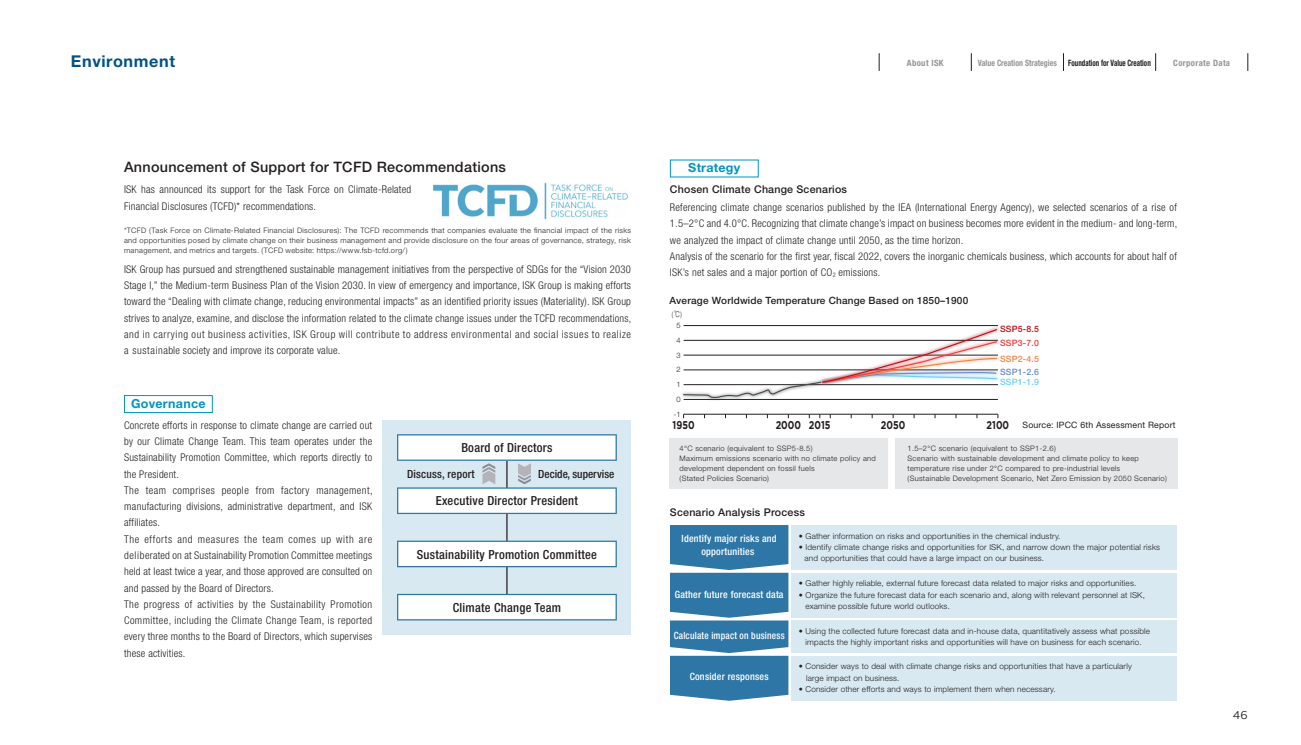
<style>
.page{position:relative;width:1301px;height:745px;background:#fff}
.page>*{position:absolute;margin:0;border:0;box-sizing:border-box;transform-origin:0 0}
.t1{font:700 16.25px "Helvetica Neue LT Std";letter-spacing:.04em;color:#005285}
.t2{font:500 14.38px "Helvetica Neue LT Std";letter-spacing:.02em;color:#231f20}
.t3{font:500 condensed 12.5px "Helvetica Neue LT Std";letter-spacing:.02em;color:#231f20}
.t4{font:700 12.5px "Helvetica Neue LT Std";letter-spacing:.02em;color:#0094c1}
.t5{font:500 condensed 11.25px "Helvetica Neue LT Std";letter-spacing:.005em;color:#231f20}
.t6{font:700 11.25px "Gotham";color:#231f20;scale:.8 1}
.t7{font:11.25px "Gotham";color:#231f20}
.t8{font:300 condensed 10.62px/16.2px "Helvetica Neue LT Std";letter-spacing:.02em;color:#231f20;text-align:justify}
.t9{font:500 10.62px "Helvetica Neue LT Std";letter-spacing:.02em;color:#231f20}
.t10{font:500 condensed 10px/12.5px "Helvetica Neue LT Std";letter-spacing:.02em;color:#fff;text-align:center}
.t11{font:500 10px "Helvetica Neue LT Std";letter-spacing:.02em;color:#231f20}
.t12{font:500 condensed 10px "Helvetica Neue LT Std";letter-spacing:.02em;color:#fff;scale:.94 1}
.t13{font:8.75px "Helvetica Neue LT Std";letter-spacing:.02em;color:#231f20}
.t14{font:700 condensed 8.75px "Helvetica Neue LT Std";color:#231f20;scale:.8 1}
.t15{font:700 condensed 8.75px "Helvetica Neue LT Std";color:#939598;scale:.9 1}
.t16{font:700 condensed 8.75px "Helvetica Neue LT Std";letter-spacing:.04em;color:#939598}
.t17{font:500 8.75px/13.6px "Helvetica Neue LT Std";letter-spacing:.02em;color:#bd1018}
.t18{font:500 8.75px/13.1px "Helvetica Neue LT Std";letter-spacing:.02em;color:#f58345}
.t19{font:500 8.75px "Helvetica Neue LT Std";color:#6bcff6}
.t20{font:300 8.12px/11.2px "Helvetica Neue LT Std";letter-spacing:.02em;color:#231f20}
.t21{font:300 7.5px/10px "Helvetica Neue LT Std";letter-spacing:.04em;color:#231f20}
.t22{font:300 7.5px "Helvetica Neue LT Std";letter-spacing:.04em;color:#231f20;scale:.8 1}
.s1{font-family:"Gothic MB101 Pro"}
.s2{color:#ee3d3c}
.s3{color:#6c8bc6}
.s4{font-family:"Gotham";font-weight:700;font-size:11.25px}
</style>
<div class="page">
<div style="left:383px;top:420px;width:248px;height:214px;background:#d8e9f1"></div>
<div style="left:124px;top:395px;width:89px;height:17px;border:1px solid #0094c1"></div>
<img style="left:433px;top:182px;width:195px;height:38px">
<hr style="left:506px;top:447px;width:1px;height:161px;background:#231f20">
<svg style="left:397px;top:434px;width:220px;height:79px"></svg>
<svg style="left:397px;top:540px;width:220px;height:27px;background:#eaf1f6"></svg>
<svg style="left:397px;top:593px;width:220px;height:27px;background:#ebf2f6"></svg>
<div style="left:669px;top:437px;width:219px;height:51px;background:#e6e7e9"></div>
<div style="left:895px;top:437px;width:282px;height:51px;background:#e6e7e9"></div>
<hr style="left:683px;top:325px;width:314px;height:1px;background:#231f20">
<img style="left:669px;top:398px;width:197px;height:40px">
<img style="left:777px;top:325px;width:222px;height:102px">
<svg style="left:682px;top:328px;width:316px;height:70px"></svg>
<svg style="left:670px;top:525px;width:118px;height:175px;background:#4485ae"></svg>
<div style="left:791px;top:524px;width:385px;height:45px;background:#d8e9f1"></div>
<div style="left:791px;top:572px;width:385px;height:45px;background:#d8e9f1"></div>
<div style="left:791px;top:620px;width:385px;height:32px;background:#d8e9f1"></div>
<div style="left:791px;top:655px;width:385px;height:45px;background:#d8e9f1"></div>
<svg style="left:879px;top:53px;width:1px;height:18px"></svg>
<svg style="left:971px;top:53px;width:1px;height:18px"></svg>
<svg style="left:1063px;top:53px;width:1px;height:18px"></svg>
<svg style="left:1155px;top:53px;width:1px;height:18px"></svg>
<svg style="left:1247px;top:53px;width:1px;height:18px"></svg>
<p class="t1" style="left:71px;top:51px;width:106px">Environment</p>
<p class="t2" style="left:124px;top:158px;width:383px">Announcement of Support for TCFD Recommendations</p>
<p class="t8" style="left:124px;top:181px;width:289px">ISK has announced its support for the Task Force on Climate-Related<br>Financial Disclosures (TCFD)* recommendations.</p>
<p class="t21" style="left:124px;top:225px;width:508px;text-align:justify">*TCFD (Task Force on Climate-Related Financial Disclosures): The TCFD recommends that companies evaluate the financial impact of the risks and opportunities posed by climate change on their business management and provide disclosure on the four areas of governance, strategy, risk management, and metrics and targets. (TCFD website: https://www.fsb-tcfd.org/)</p>
<p class="t8" style="left:124px;top:260px;width:509px">ISK Group has pursued and strengthened sustainable management initiatives from the perspective of SDGs for the “Vision 2030<br>Stage I,” the Medium-term Business Plan of the Vision 2030. In view of emergency and importance, ISK Group is making efforts toward the “Dealing with climate change, reducing environmental impacts” as an identified priority issues (Materiality). ISK Group strives to analyze, examine, and disclose the information related to the climate change issues under the TCFD recommendations, and in carrying out business activities, ISK Group will contribute to address environmental and social issues to realize a sustainable society and improve its corporate value.</p>
<p class="t4" style="left:131px;top:395px;width:76px">Governance</p>
<p class="t8" style="left:124px;top:416px;width:250px">Concrete efforts in response to climate change are carried out by our Climate Change Team. This team operates under the Sustainability Promotion Committee, which reports directly to the President.</p>
<p class="t8" style="left:124px;top:481px;width:250px">The team comprises people from factory management, manufacturing divisions, administrative department, and ISK affiliates.</p>
<p class="t8" style="left:124px;top:530px;width:250px">The efforts and measures the team comes up with are deliberated on at Sustainability Promotion Committee meetings held at least twice a year, and those approved are consulted on and passed by the Board of Directors.</p>
<p class="t8" style="left:124px;top:595px;width:250px">The progress of activities by the Sustainability Promotion Committee, including the Climate Change Team, is reported every three months to the Board of Directors, which supervises these activities.</p>
<p class="t3" style="left:461px;top:440px;width:93px">Board of Directors</p>
<p class="t5" style="left:407px;top:467px;width:69px">Discuss, report</p>
<p class="t5" style="left:538px;top:467px;width:78px">Decide, supervise</p>
<p class="t3" style="left:436px;top:493px;width:144px">Executive Director President</p>
<p class="t3" style="left:417px;top:546px;width:182px">Sustainability Promotion Committee</p>
<p class="t3" style="left:453px;top:599px;width:110px">Climate Change Team</p>
<p class="t4" style="left:688px;top:160px;width:53px">Strategy</p>
<p class="t9" style="left:670px;top:183px;width:179px">Chosen Climate Change Scenarios</p>
<p class="t16" style="left:906px;top:57px;width:38px">About ISK</p>
<p class="t15" style="left:977px;top:57px;width:89px">Value Creation Strategies</p>
<p class="t14" style="left:1068px;top:57px;width:105px">Foundation for Value Creation</p>
<p class="t16" style="left:1173px;top:57px;width:58px">Corporate Data</p>
<p class="t8" style="left:670px;top:199px;width:509px">Referencing climate change scenarios published by the IEA (International Energy Agency), we selected scenarios of a rise of 1.5–2°C and 4.0°C. Recognizing that climate change’s impact on business becomes more evident in the medium- and long-term, we analyzed the impact of climate change until 2050, as the time horizon.</p>
<p class="t8" style="left:670px;top:248px;width:508px">Analysis of the scenario for the first year, fiscal 2022, covers the inorganic chemicals business, which accounts for about half of<br>ISK’s net sales and a major portion of CO<sub>2</sub> emissions.</p>
<p class="t11" style="left:669px;top:294px;width:300px">Average Worldwide Temperature Change Based on 1850–1900</p>
<p class="t22" style="left:671px;top:310px;width:14px">(<span class="s1">℃</span>)</p>
<p class="t21" style="left:676px;top:320px;width:6px">5</p>
<p class="t21" style="left:676px;top:335px;width:6px">4</p>
<p class="t21" style="left:676px;top:349px;width:6px">3</p>
<p class="t21" style="left:676px;top:364px;width:6px">2</p>
<p class="t21" style="left:676px;top:379px;width:6px">1</p>
<p class="t21" style="left:676px;top:394px;width:6px">0</p>
<p class="t21" style="left:673px;top:408px;width:8px">-1</p>
<p class="t17" style="left:1000px;top:322px;width:40px">SSP5-8.5<br><span class="s2">SSP3-7.0</span></p>
<p class="t18" style="left:1000px;top:352px;width:40px">SSP2-4.5<br><span class="s3">SSP1-2.6</span></p>
<p class="t19" style="left:1000px;top:377px;width:40px">SSP1-1.9</p>
<p class="t6" style="left:672px;top:418px;width:29px">1950</p>
<p class="t6" style="left:775px;top:418px;width:70px">2000 2015</p>
<p class="t6" style="left:881px;top:418px;width:32px">2050</p>
<p class="t13" style="left:986px;top:420px;width:190px"><span class="s4">2100</span> Source: IPCC 6th Assessment Report</p>
<p class="t21" style="left:679px;top:443px;width:198px">4°C scenario (equivalent to SSP5-8.5)<br>Maximum emissions scenario with no climate policy and development dependent on fossil fuels<br>(Stated Policies Scenario)</p>
<p class="t21" style="left:907px;top:443px;width:261px">1.5–2°C scenario (equivalent to SSP1-2.6)<br>Scenario with sustainable development and climate policy to keep temperature rise under 2°C compared to pre-industrial levels<br>(Sustainable Development Scenario, Net Zero Emission by 2050 Scenario)</p>
<p class="t9" style="left:670px;top:505px;width:136px">Scenario Analysis Process</p>
<p class="t10" style="left:681px;top:532px;width:97px">Identify major risks and opportunities</p>
<p class="t10" style="left:675px;top:587px;width:110px">Gather future forecast data</p>
<p class="t12" style="left:673px;top:629px;width:119px">Calculate impact on business</p>
<p class="t10" style="left:689px;top:670px;width:80px">Consider responses</p>
<p class="t20" style="left:798px;top:529px;width:263px">• Gather information on risks and opportunities in the chemical industry.</p>
<p class="t20" style="left:804px;top:540px;width:357px;text-indent:-6px">• Identify climate change risks and opportunities for ISK, and narrow down the major potential risks and opportunities that could have a large impact on our business.</p>
<p class="t20" style="left:798px;top:577px;width:339px">• Gather highly reliable, external future forecast data related to major risks and opportunities.</p>
<p class="t20" style="left:805px;top:588px;width:341px;text-indent:-7px">• Organize the future forecast data for each scenario and, along with relevant personnel at ISK, examine possible future world outlooks.</p>
<p class="t20" style="left:798px;top:625px;width:353px;text-align:center">• Using the collected future forecast data and in-house data, quantitatively assess what possible impacts the highly important risks and opportunities will have on business for each scenario.</p>
<p class="t20" style="left:806px;top:660px;width:327px;text-indent:-7px">• Consider ways to deal with climate change risks and opportunities that have a particularly large impact on business.</p>
<p class="t20" style="left:798px;top:682px;width:258px">• Consider other efforts and ways to implement them when necessary.</p>
<p class="t7" style="left:1232px;top:708px;width:16px">46</p>
</div>
